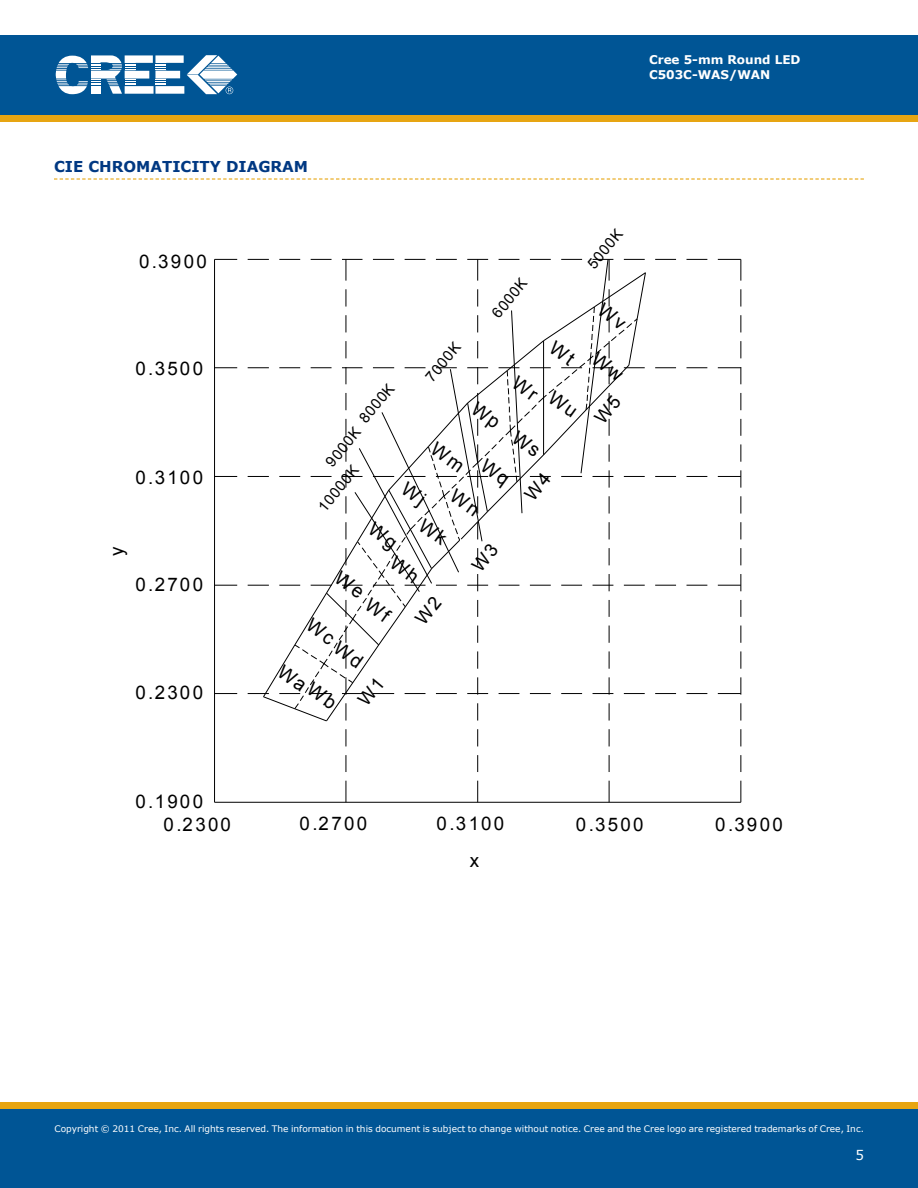
<style>
.page{position:relative;width:918px;height:1188px;background:#fff}
.page>*{position:absolute;margin:0;border:0;box-sizing:border-box;transform-origin:0 0}
.t1{font:19.05px "Arial";color:#000}
.t2{font:18.75px "Arial";letter-spacing:.115em;color:#000}
.Section_heading_with{font:700 15px "Verdana";color:#003882}
.t3{font:14.7px "Arial";color:#000}
.t4{font:13.5px "Verdana";color:#fff}
.t5{font:700 12px/15px "Verdana";color:#fff}
.t6{font:9px "Verdana";color:#fff}
</style>
<div class="page">
<div style="left:0;top:115px;width:918px;height:7px;background:#e7a512"></div>
<div style="left:0;top:35px;width:918px;height:80px;background:#005595"></div>
<svg style="left:56px;top:55px;width:181px;height:39px"></svg>
<div style="left:0;top:1108px;width:918px;height:80px;background:#005595"></div>
<div style="left:0;top:1102px;width:918px;height:6px;background:#e7a512"></div>
<svg style="left:54px;top:178px;width:810px;height:2px"></svg>
<hr style="left:215px;top:802px;width:526px;height:1px;background:#000">
<svg style="left:687px;top:693px;width:20px;height:1px"></svg>
<svg style="left:655px;top:693px;width:21px;height:1px"></svg>
<svg style="left:215px;top:693px;width:22px;height:1px"></svg>
<svg style="left:687px;top:585px;width:20px;height:1px"></svg>
<svg style="left:655px;top:585px;width:21px;height:1px"></svg>
<svg style="left:215px;top:585px;width:22px;height:1px"></svg>
<svg style="left:687px;top:476px;width:20px;height:1px"></svg>
<svg style="left:655px;top:476px;width:21px;height:1px"></svg>
<svg style="left:215px;top:476px;width:22px;height:1px"></svg>
<svg style="left:687px;top:367px;width:20px;height:1px"></svg>
<svg style="left:655px;top:367px;width:21px;height:1px"></svg>
<svg style="left:215px;top:367px;width:22px;height:1px"></svg>
<svg style="left:687px;top:259px;width:20px;height:1px"></svg>
<svg style="left:655px;top:259px;width:21px;height:1px"></svg>
<svg style="left:215px;top:259px;width:22px;height:1px"></svg>
<hr style="left:214px;top:259px;width:1px;height:543px;background:#000">
<svg style="left:346px;top:781px;width:1px;height:21px"></svg>
<svg style="left:346px;top:755px;width:1px;height:17px"></svg>
<svg style="left:346px;top:729px;width:1px;height:17px"></svg>
<svg style="left:477px;top:781px;width:1px;height:21px"></svg>
<svg style="left:477px;top:755px;width:1px;height:17px"></svg>
<svg style="left:477px;top:729px;width:1px;height:17px"></svg>
<svg style="left:609px;top:781px;width:1px;height:21px"></svg>
<svg style="left:609px;top:755px;width:1px;height:17px"></svg>
<svg style="left:609px;top:729px;width:1px;height:17px"></svg>
<svg style="left:741px;top:781px;width:1px;height:21px"></svg>
<svg style="left:741px;top:755px;width:1px;height:17px"></svg>
<svg style="left:741px;top:729px;width:1px;height:17px"></svg>
<svg style="left:741px;top:703px;width:1px;height:18px"></svg>
<svg style="left:718px;top:677px;width:24px;height:18px"></svg>
<svg style="left:741px;top:651px;width:1px;height:18px"></svg>
<svg style="left:741px;top:626px;width:1px;height:17px"></svg>
<svg style="left:741px;top:600px;width:1px;height:17px"></svg>
<svg style="left:718px;top:574px;width:24px;height:17px"></svg>
<svg style="left:741px;top:548px;width:1px;height:17px"></svg>
<svg style="left:741px;top:522px;width:1px;height:17px"></svg>
<svg style="left:741px;top:496px;width:1px;height:18px"></svg>
<svg style="left:718px;top:470px;width:24px;height:18px"></svg>
<svg style="left:741px;top:444px;width:1px;height:18px"></svg>
<svg style="left:741px;top:419px;width:1px;height:17px"></svg>
<svg style="left:741px;top:393px;width:1px;height:17px"></svg>
<svg style="left:718px;top:367px;width:24px;height:17px"></svg>
<svg style="left:741px;top:341px;width:1px;height:17px"></svg>
<svg style="left:741px;top:315px;width:1px;height:17px"></svg>
<svg style="left:741px;top:289px;width:1px;height:18px"></svg>
<svg style="left:718px;top:259px;width:24px;height:22px"></svg>
<svg style="left:248px;top:259px;width:398px;height:462px"></svg>
<p class="Section_heading_with" style="left:54px;top:157px;width:256px">CIE CHROMATICITY DIAGRAM</p>
<p class="t2" style="left:139px;top:250px;width:69px">0.3900</p>
<p class="t2" style="left:136px;top:356px;width:69px">0.3500</p>
<p class="t2" style="left:136px;top:466px;width:69px">0.3100</p>
<p class="t2" style="left:104px;top:556px;width:11px;rotate:-90deg">y</p>
<p class="t2" style="left:136px;top:572px;width:69px">0.2700</p>
<p class="t2" style="left:136px;top:680px;width:69px">0.2300</p>
<p class="t3" style="left:355px;top:415px;width:47px;rotate:-51deg">8000K</p>
<p class="t3" style="left:321px;top:459px;width:47px;rotate:-51deg">9000K</p>
<p class="t3" style="left:314px;top:503px;width:56px;rotate:-51deg">10000K</p>
<p class="t1" style="left:343px;top:567px;width:67px;rotate:36deg">We Wf</p>
<p class="t1" style="left:288px;top:658px;width:66px;rotate:36deg">WaWb</p>
<p class="t3" style="left:421px;top:374px;width:47px;rotate:-51deg">7000K</p>
<p class="t3" style="left:488px;top:310px;width:47px;rotate:-51deg">6000K</p>
<p class="t2" style="left:136px;top:789px;width:69px">0.1900</p>
<h3 class="t5" style="left:649px;top:52px;width:153px">Cree 5-mm Round LED<br>C503C-WAS/WAN</h3>
<p class="t3" style="left:583px;top:261px;width:48px;rotate:-51deg">5000K</p>
<p class="t2" style="left:163px;top:812px;width:69px">0.2300</p>
<p class="t2" style="left:299px;top:811px;width:69px">0.2700</p>
<p class="t2" style="left:437px;top:811px;width:69px">0.3100</p>
<p class="t2" style="left:576px;top:812px;width:69px">0.3500</p>
<p class="t2" style="left:715px;top:812px;width:69px">0.3900</p>
<p class="t2" style="left:470px;top:848px;width:11px">x</p>
<p class="t6" style="left:54px;top:1123px;width:811px">Copyright © 2011 Cree, Inc. All rights reserved. The information in this document is subject to change without notice. Cree and the Cree logo are registered trademarks of Cree, Inc.</p>
<p class="t6" style="left:54px;top:1125px;width:58px">of Cree, Inc.</p>
<h3 class="t4" style="left:855px;top:1146px;width:10px">5</h3>
</div>
